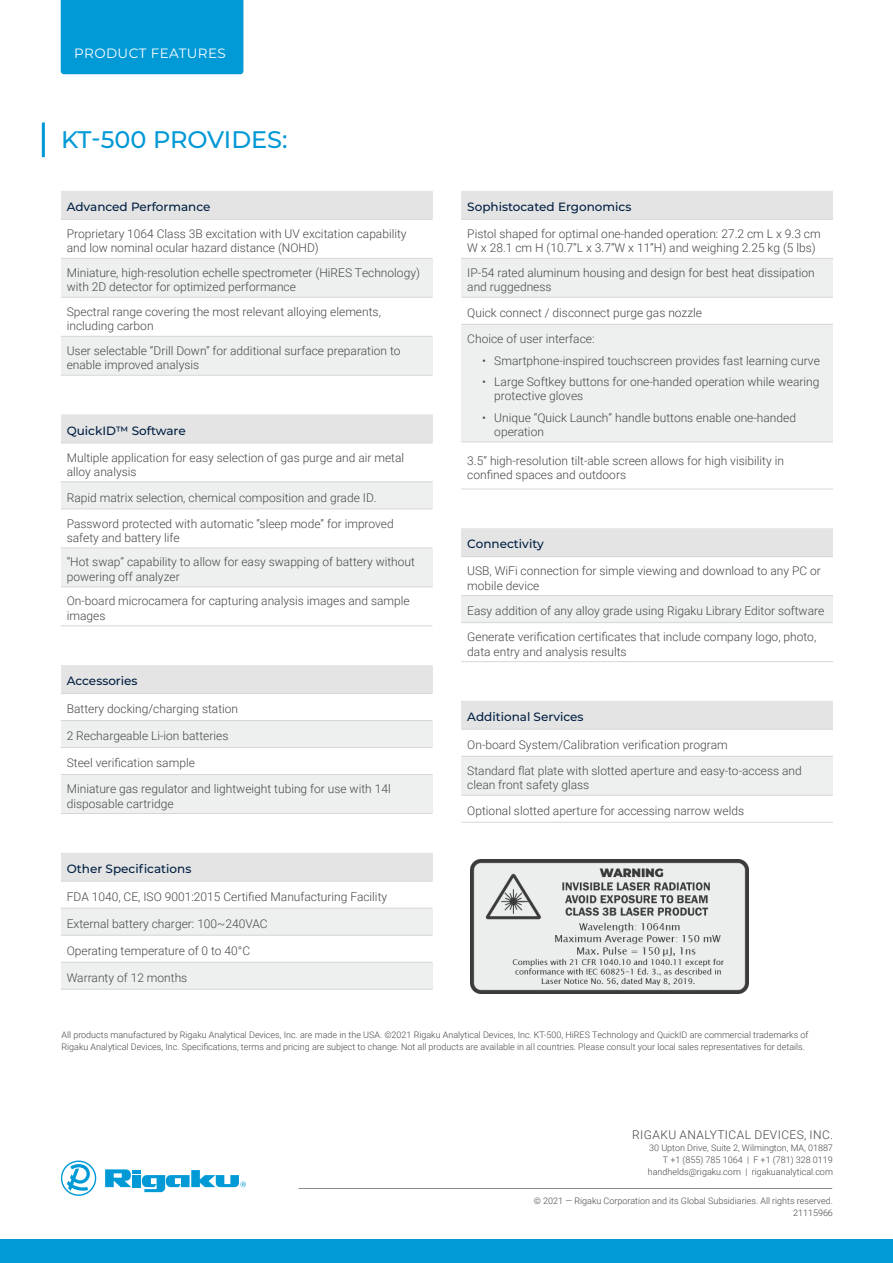
<style>
.page{position:relative;width:893px;height:1263px;background:#fff}
.page>*{position:absolute;margin:0;border:0;box-sizing:border-box;transform-origin:0 0}
.t1{font:500 24px "Montserrat";color:#0199d6}
.t2{font:13.5px "Montserrat";letter-spacing:.03em;color:#fff}
.t3{font:300 12px/14.4px "Roboto";color:#464646}
.t4{font:500 12px "Montserrat";color:#001e42}
.t5{font:300 12px "Roboto";letter-spacing:.035em;color:#464646}
.t6{font:300 9px/12px "Roboto";color:#464646;text-align:right}
</style>
<div class="page">
<div style="left:0;top:1239px;width:893px;height:24px;background:#0199d6"></div>
<hr style="left:298px;top:1188px;width:534px;height:1px;background:#464646">
<svg style="left:61px;top:1160px;width:35px;height:36px"></svg>
<svg style="left:105px;top:1169px;width:141px;height:23px"></svg>
<div style="left:61px;top:191px;width:371px;height:28px;background:#e3e4e3"></div>
<div style="left:61px;top:258px;width:371px;height:39px;background:#eef0f0"></div>
<div style="left:61px;top:336px;width:371px;height:39px;background:#eef0f0"></div>
<hr style="left:61px;top:219px;width:371px;height:1px;background:#d6d7d6">
<hr style="left:61px;top:258px;width:371px;height:1px;background:#d6d7d6">
<hr style="left:61px;top:297px;width:371px;height:1px;background:#d6d7d6">
<hr style="left:61px;top:336px;width:371px;height:1px;background:#d6d7d6">
<hr style="left:61px;top:375px;width:371px;height:1px;background:#d6d7d6">
<div style="left:61px;top:415px;width:371px;height:28px;background:#e3e4e3"></div>
<div style="left:61px;top:482px;width:371px;height:27px;background:#eef0f0"></div>
<div style="left:61px;top:548px;width:371px;height:39px;background:#eef0f0"></div>
<hr style="left:61px;top:443px;width:371px;height:1px;background:#d6d7d6">
<hr style="left:61px;top:482px;width:371px;height:1px;background:#d6d7d6">
<hr style="left:61px;top:509px;width:371px;height:1px;background:#d6d7d6">
<hr style="left:61px;top:548px;width:371px;height:1px;background:#d6d7d6">
<hr style="left:61px;top:587px;width:371px;height:1px;background:#d6d7d6">
<hr style="left:61px;top:626px;width:371px;height:1px;background:#d6d7d6">
<div style="left:61px;top:665px;width:371px;height:28px;background:#e3e4e3"></div>
<div style="left:61px;top:720px;width:371px;height:27px;background:#eef0f0"></div>
<div style="left:61px;top:774px;width:371px;height:39px;background:#eef0f0"></div>
<hr style="left:61px;top:693px;width:371px;height:1px;background:#d6d7d6">
<hr style="left:61px;top:720px;width:371px;height:1px;background:#d6d7d6">
<hr style="left:61px;top:747px;width:371px;height:1px;background:#d6d7d6">
<hr style="left:61px;top:774px;width:371px;height:1px;background:#d6d7d6">
<hr style="left:61px;top:813px;width:371px;height:1px;background:#d6d7d6">
<div style="left:61px;top:853px;width:371px;height:28px;background:#e3e4e3"></div>
<div style="left:61px;top:908px;width:371px;height:27px;background:#eef0f0"></div>
<div style="left:61px;top:962px;width:371px;height:27px;background:#eef0f0"></div>
<hr style="left:61px;top:881px;width:371px;height:1px;background:#d6d7d6">
<hr style="left:61px;top:908px;width:371px;height:1px;background:#d6d7d6">
<hr style="left:61px;top:935px;width:371px;height:1px;background:#d6d7d6">
<hr style="left:61px;top:962px;width:371px;height:1px;background:#d6d7d6">
<hr style="left:61px;top:989px;width:371px;height:1px;background:#d6d7d6">
<div style="left:461px;top:191px;width:372px;height:28px;background:#e3e4e3"></div>
<div style="left:461px;top:258px;width:372px;height:39px;background:#eef0f0"></div>
<div style="left:461px;top:324px;width:372px;height:118px;background:#eef0f0"></div>
<hr style="left:461px;top:219px;width:372px;height:1px;background:#d6d7d6">
<hr style="left:461px;top:258px;width:372px;height:1px;background:#d6d7d6">
<hr style="left:461px;top:297px;width:372px;height:1px;background:#d6d7d6">
<hr style="left:461px;top:324px;width:372px;height:1px;background:#d6d7d6">
<hr style="left:461px;top:442px;width:372px;height:1px;background:#d6d7d6">
<hr style="left:461px;top:489px;width:372px;height:1px;background:#d6d7d6">
<div style="left:461px;top:529px;width:372px;height:28px;background:#e3e4e3"></div>
<div style="left:461px;top:596px;width:372px;height:27px;background:#eef0f0"></div>
<hr style="left:461px;top:556px;width:372px;height:1px;background:#d6d7d6">
<hr style="left:461px;top:595px;width:372px;height:1px;background:#d6d7d6">
<hr style="left:461px;top:622px;width:372px;height:1px;background:#d6d7d6">
<hr style="left:461px;top:661px;width:372px;height:1px;background:#d6d7d6">
<hr style="left:461px;top:528px;width:372px;height:1px;background:#e3e4e3">
<div style="left:461px;top:701px;width:372px;height:28px;background:#e3e4e3"></div>
<div style="left:461px;top:756px;width:372px;height:39px;background:#eef0f0"></div>
<hr style="left:461px;top:729px;width:372px;height:1px;background:#d6d7d6">
<hr style="left:461px;top:756px;width:372px;height:1px;background:#d6d7d6">
<hr style="left:461px;top:795px;width:372px;height:1px;background:#d6d7d6">
<hr style="left:461px;top:822px;width:372px;height:1px;background:#d6d7d6">
<img style="left:471px;top:860px;width:277px;height:133px">
<div style="left:61px;top:0;width:182px;height:74px;background:#0199d6"></div>
<hr style="left:42px;top:122px;width:3px;height:35px;background:#0199d6">
<p class="t2" style="left:74px;top:44px;width:153px">PRODUCT FEATURES</p>
<h1 class="t1" style="left:61px;top:123px;width:228px">KT-500 PROVIDES:</h1>
<p class="t4" style="left:67px;top:199px;width:145px">Advanced Performance</p>
<p class="t3" style="left:67px;top:226px;width:341px">Proprietary 1064 Class 3B excitation with UV excitation capability and low nominal ocular hazard distance (NOHD)</p>
<p class="t3" style="left:67px;top:265px;width:355px">Miniature, high-resolution echelle spectrometer (HiRES Technology) with 2D detector for optimized performance</p>
<p class="t3" style="left:67px;top:304px;width:316px">Spectral range covering the most relevant alloying elements, including carbon</p>
<p class="t3" style="left:67px;top:343px;width:335px">User selectable “Drill Down” for additional surface preparation to enable improved analysis</p>
<p class="t4" style="left:67px;top:422px;width:121px">QuickID™ Software</p>
<p class="t3" style="left:67px;top:450px;width:339px">Multiple application for easy selection of gas purge and air metal alloy analysis</p>
<p class="t3" style="left:67px;top:484px;width:329px;line-height:25.8px">Rapid matrix selection, chemical composition and grade ID.<br>Password protected with automatic “sleep mode” for improved</p>
<p class="t3" style="left:67px;top:525px;width:350px;line-height:24.6px">safety and battery life<br>“Hot swap” capability to allow for easy swapping of battery without</p>
<p class="t3" style="left:67px;top:564px;width:345px;line-height:24.6px">powering off analyzer<br>On-board microcamera for capturing analysis images and sample</p>
<p class="t3" style="left:67px;top:608px;width:40px">images</p>
<p class="t4" style="left:67px;top:673px;width:72px">Accessories</p>
<p class="t3" style="left:67px;top:701px;width:173px">Battery docking/charging station</p>
<p class="t3" style="left:67px;top:728px;width:163px">2 Rechargeable Li-ion batteries</p>
<p class="t3" style="left:67px;top:750px;width:325px;line-height:25.8px">Steel verification sample<br>Miniature gas regulator and lightweight tubing for use with 14l</p>
<p class="t3" style="left:67px;top:796px;width:108px">disposable cartridge</p>
<p class="t4" style="left:67px;top:860px;width:126px">Other Specifications</p>
<p class="t3" style="left:67px;top:889px;width:322px">FDA 1040, CE, ISO 9001:2015 Certified Manufacturing Facility</p>
<p class="t3" style="left:67px;top:916px;width:202px">External battery charger: 100~240VAC</p>
<p class="t3" style="left:67px;top:943px;width:185px">Operating temperature of 0 to 40°C</p>
<p class="t3" style="left:67px;top:970px;width:122px">Warranty of 12 months</p>
<p class="t4" style="left:467px;top:199px;width:166px">Sophistocated Ergonomics</p>
<p class="t3" style="left:467px;top:226px;width:355px">Pistol shaped for optimal one-handed operation: 27.2 cm L x 9.3 cm<br>W x 28.1 cm H (10.7”L x 3.7”W x 11”H) and weighing 2.25 kg (5 lbs)</p>
<p class="t3" style="left:467px;top:265px;width:349px">IP-54 rated aluminum housing and design for best heat dissipation and ruggedness</p>
<p class="t3" style="left:467px;top:299px;width:236px;line-height:25.8px">Quick connect / disconnect purge gas nozzle<br>Choice of user interface:</p>
<p class="t3" style="left:482px;top:353px;width:339px">• Smartphone-inspired touchscreen provides fast learning curve</p>
<p class="t3" style="left:494px;top:374px;width:327px;text-indent:-12px">• Large Softkey buttons for one-handed operation while wearing protective gloves</p>
<p class="t3" style="left:494px;top:410px;width:303px;text-indent:-12px">• Unique “Quick Launch” handle buttons enable one-handed operation</p>
<p class="t3" style="left:467px;top:453px;width:318px">3.5” high-resolution tilt-able screen allows for high visibility in confined spaces and outdoors</p>
<p class="t4" style="left:467px;top:536px;width:78px">Connectivity</p>
<p class="t3" style="left:467px;top:563px;width:355px">USB, WiFi connection for simple viewing and download to any PC or mobile device</p>
<p class="t3" style="left:467px;top:598px;width:359px;line-height:25.8px">Easy addition of any alloy grade using Rigaku Library Editor software<br>Generate verification certificates that include company logo, photo,</p>
<p class="t3" style="left:467px;top:644px;width:161px">data entry and analysis results</p>
<p class="t4" style="left:467px;top:708px;width:118px">Additional Services</p>
<p class="t3" style="left:467px;top:731px;width:336px;line-height:25.8px">On-board System/Calibration verification program<br>Standard flat plate with slotted aperture and easy-to-access and</p>
<p class="t3" style="left:467px;top:772px;width:278px;line-height:25.8px">clean front safety glass<br>Optional slotted aperture for accessing narrow welds</p>
<p class="t6" style="left:62px;top:1028px;width:748px;text-align:left">All products manufactured by Rigaku Analytical Devices, Inc. are made in the USA. ©2021 Rigaku Analytical Devices, Inc. KT-500, HiRES Technology and QuickID are commercial trademarks of<br>Rigaku Analytical Devices, Inc. Specifications, terms and pricing are subject to change. Not all products are available in all countries. Please consult your local sales representatives for details.</p>
<p class="t5" style="left:632px;top:1126px;width:202px">RIGAKU ANALYTICAL DEVICES, INC.</p>
<p class="t6" style="left:648px;top:1141px;width:187px">30 Upton Drive, Suite 2, Wilmington, MA, 01887<br>T +1 (855) 785 1064 | F +1 (781) 328 0119 handhelds@rigaku.com | rigakuanalytical.com</p>
<p class="t6" style="left:534px;top:1194px;width:301px">© 2021 — Rigaku Corporation and its Global Subsidiaries. All rights reserved.<br>21115966</p>
</div>
